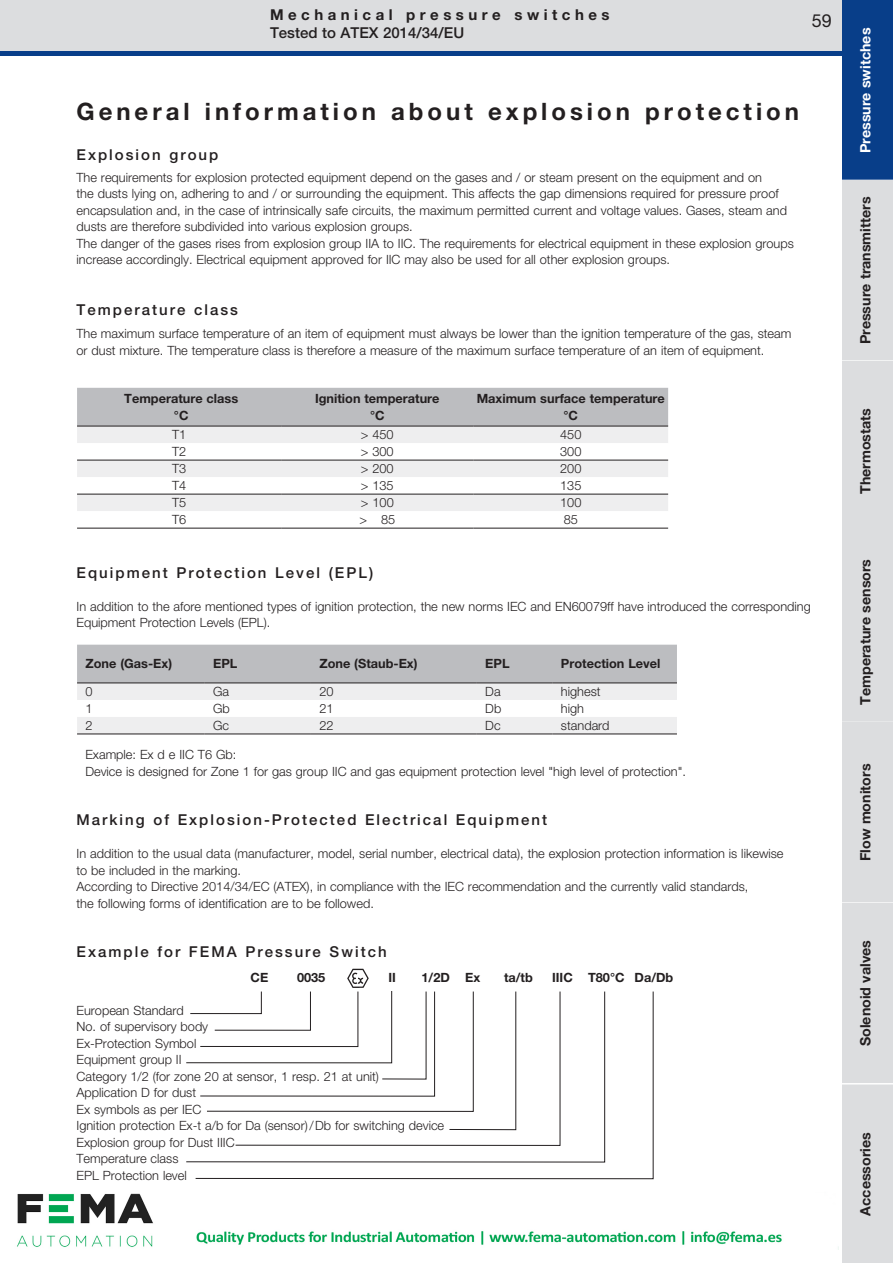
<style>
.page{position:relative;width:893px;height:1263px;background:#fff}
.page>*{position:absolute;margin:0;border:0;box-sizing:border-box;transform-origin:0 0}
.t1{font:700 24px "Helvetica Neue LT Pro";letter-spacing:.165em;color:#231f20}
.t2{font:18px "Helvetica Neue LT Pro";color:#231f20}
.t3{font:500 15px "Helvetica Neue LT Pro";letter-spacing:.135em;color:#231f20}
.t4{font:700 15px "Helvetica Neue LT Pro";letter-spacing:.3em;color:#231f20}
.t5{font:500 15px "Helvetica Neue LT Pro";color:#231f20}
.t6{font:700 14.25px "Helvetica Neue LT Pro";color:#231f20}
.t7{font:700 14.25px "Helvetica Neue LT Pro";color:#fff}
.t8{font:300 12.75px/16.5px "Helvetica Neue LT Pro";color:#231f20}
.t9{font:700 12.75px/16.5px "Helvetica Neue LT Pro";color:#231f20;text-align:center}
</style>
<div class="page">
<div style="left:0;top:0;width:842px;height:51px;background:#dcdddf"></div>
<hr style="left:0;top:51px;width:842px;height:4px;background:#083e89">
<div style="left:842px;top:1084px;width:51px;height:179px;background:#dcdddf"></div>
<div style="left:842px;top:0;width:51px;height:180px;background:#083e89"></div>
<div style="left:842px;top:180px;width:51px;height:181px;background:#dcdddf"></div>
<hr style="left:842px;top:360px;width:51px;height:2px;background:#fff">
<div style="left:842px;top:361px;width:51px;height:180px;background:#dcdddf"></div>
<div style="left:842px;top:542px;width:51px;height:180px;background:#dcdddf"></div>
<div style="left:842px;top:722px;width:51px;height:181px;background:#dcdddf"></div>
<hr style="left:842px;top:902px;width:51px;height:2px;background:#fff">
<div style="left:842px;top:903px;width:51px;height:180px;background:#dcdddf"></div>
<svg style="left:195px;top:991px;width:459px;height:188px"></svg>
<svg style="left:186px;top:991px;width:419px;height:172px"></svg>
<svg style="left:235px;top:991px;width:326px;height:155px"></svg>
<svg style="left:186px;top:991px;width:331px;height:139px"></svg>
<img style="left:348px;top:968px;width:21px;height:19px">
<div style="left:77px;top:388px;width:591px;height:38px;background:#bcbdc0"></div>
<div style="left:77px;top:427px;width:591px;height:16px;background:#eeeeef"></div>
<svg style="left:77px;top:459px;width:591px;height:69px;fill:#eeeeef"></svg>
<hr style="left:77px;top:426px;width:204px;height:1px;background:#231f20">
<hr style="left:281px;top:426px;width:192px;height:1px;background:#231f20">
<hr style="left:473px;top:426px;width:195px;height:1px;background:#231f20">
<hr style="left:77px;top:460px;width:204px;height:1px;background:#231f20">
<hr style="left:281px;top:460px;width:192px;height:1px;background:#231f20">
<hr style="left:473px;top:460px;width:195px;height:1px;background:#231f20">
<hr style="left:77px;top:494px;width:204px;height:1px;background:#231f20">
<hr style="left:281px;top:494px;width:192px;height:1px;background:#231f20">
<hr style="left:473px;top:494px;width:195px;height:1px;background:#231f20">
<hr style="left:77px;top:528px;width:204px;height:1px;background:#231f20">
<hr style="left:281px;top:528px;width:192px;height:1px;background:#231f20">
<hr style="left:473px;top:528px;width:195px;height:1px;background:#231f20">
<svg style="left:77px;top:645px;width:600px;height:89px"></svg>
<hr style="left:77px;top:682px;width:128px;height:1px;background:#231f20">
<hr style="left:205px;top:682px;width:106px;height:1px;background:#231f20">
<hr style="left:311px;top:682px;width:166px;height:1px;background:#231f20">
<hr style="left:477px;top:682px;width:75px;height:1px;background:#231f20">
<hr style="left:552px;top:682px;width:125px;height:1px;background:#231f20">
<hr style="left:77px;top:734px;width:128px;height:1px;background:#231f20">
<hr style="left:205px;top:734px;width:106px;height:1px;background:#231f20">
<hr style="left:311px;top:734px;width:166px;height:1px;background:#231f20">
<hr style="left:477px;top:734px;width:75px;height:1px;background:#231f20">
<hr style="left:552px;top:734px;width:125px;height:1px;background:#231f20">
<img style="left:17px;top:1193px;width:765px;height:54px">
<p class="t4" style="left:270px;top:5px;width:341px">Mechanical pressure switches</p>
<p class="t5" style="left:270px;top:24px;width:196px">Tested to ATEX 2014/34/EU</p>
<h2 class="t2" style="left:812px;top:10px;width:22px">59</h2>
<h1 class="t1" style="left:77px;top:96px;width:724px">General information about explosion protection</h1>
<p class="t3" style="left:77px;top:145px;width:143px">Explosion group</p>
<p class="t8" style="left:77px;top:168px;width:719px">The requirements for explosion protected equipment depend on the gases and / or steam present on the equipment and on<br>the dusts lying on, adhering to and / or surrounding the equipment. This affects the gap dimensions required for pressure proof encapsulation and, in the case of intrinsically safe circuits, the maximum permitted current and voltage values. Gases, steam and dusts are therefore subdivided into various explosion groups.<br>The danger of the gases rises from explosion group IIA to IIC. The requirements for electrical equipment in these explosion groups increase accordingly. Electrical equipment approved for IIC may also be used for all other explosion groups.</p>
<p class="t3" style="left:77px;top:301px;width:163px">Temperature class</p>
<p class="t8" style="left:77px;top:325px;width:716px">The maximum surface temperature of an item of equipment must always be lower than the ignition temperature of the gas, steam or dust mixture. The temperature class is therefore a measure of the maximum surface temperature of an item of equipment.</p>
<p class="t9" style="left:124px;top:390px;width:115px">Temperature class °C</p>
<p class="t9" style="left:315px;top:390px;width:126px">Ignition temperature °C</p>
<p class="t9" style="left:477px;top:390px;width:190px">Maximum surface temperature °C</p>
<p class="t8" style="left:172px;top:426px;width:16px">T1</p>
<p class="t8" style="left:361px;top:426px;width:34px">&gt; 450</p>
<p class="t8" style="left:560px;top:426px;width:23px">450</p>
<p class="t8" style="left:172px;top:443px;width:16px">T2</p>
<p class="t8" style="left:361px;top:443px;width:34px">&gt; 300</p>
<p class="t8" style="left:560px;top:443px;width:23px">300</p>
<p class="t8" style="left:172px;top:460px;width:16px">T3</p>
<p class="t8" style="left:361px;top:460px;width:34px">&gt; 200</p>
<p class="t8" style="left:560px;top:460px;width:23px">200</p>
<p class="t8" style="left:172px;top:477px;width:16px">T4</p>
<p class="t8" style="left:361px;top:477px;width:34px">&gt; 135</p>
<p class="t8" style="left:560px;top:477px;width:23px">135</p>
<p class="t8" style="left:172px;top:494px;width:16px">T5</p>
<p class="t8" style="left:361px;top:494px;width:34px">&gt; 100</p>
<p class="t8" style="left:560px;top:494px;width:23px">100</p>
<p class="t8" style="left:172px;top:511px;width:16px">T6</p>
<p class="t8" style="left:360px;top:511px;width:37px">&gt; 85</p>
<p class="t8" style="left:564px;top:511px;width:16px">85</p>
<p class="t3" style="left:77px;top:563px;width:298px">Equipment Protection Level (EPL)</p>
<p class="t8" style="left:77px;top:597px;width:736px">In addition to the afore mentioned types of ignition protection, the new norms IEC and EN60079ff have introduced the corresponding<br>Equipment Protection Levels (EPL).</p>
<p class="t9" style="left:86px;top:655px;width:88px">Zone (Gas-Ex)</p>
<p class="t9" style="left:213px;top:655px;width:26px">EPL</p>
<p class="t9" style="left:319px;top:655px;width:100px">Zone (Staub-Ex)</p>
<p class="t9" style="left:485px;top:655px;width:26px">EPL</p>
<p class="t9" style="left:561px;top:655px;width:101px">Protection Level</p>
<p class="t8" style="left:86px;top:683px;width:9px">0</p>
<p class="t8" style="left:213px;top:683px;width:18px">Ga</p>
<p class="t8" style="left:319px;top:683px;width:16px">20</p>
<p class="t8" style="left:485px;top:683px;width:17px">Da</p>
<p class="t8" style="left:561px;top:683px;width:41px">highest</p>
<p class="t8" style="left:86px;top:700px;width:9px">1</p>
<p class="t8" style="left:213px;top:700px;width:18px">Gb</p>
<p class="t8" style="left:319px;top:700px;width:16px">21</p>
<p class="t8" style="left:485px;top:700px;width:18px">Db</p>
<p class="t8" style="left:561px;top:700px;width:25px">high</p>
<p class="t8" style="left:86px;top:717px;width:9px">2</p>
<p class="t8" style="left:213px;top:717px;width:18px">Gc</p>
<p class="t8" style="left:319px;top:717px;width:16px">22</p>
<p class="t8" style="left:485px;top:717px;width:17px">Dc</p>
<p class="t8" style="left:561px;top:717px;width:50px">standard</p>
<p class="t8" style="left:85px;top:746px;width:602px">Example: Ex d e IIC T6 Gb:<br>Device is designed for Zone 1 for gas group IIC and gas equipment protection level "high level of protection".</p>
<p class="t3" style="left:77px;top:811px;width:472px">Marking of Explosion-Protected Electrical Equipment</p>
<p class="t8" style="left:77px;top:845px;width:708px">In addition to the usual data (manufacturer, model, serial number, electrical data), the explosion protection information is likewise to be included in the marking.<br>According to Directive 2014/34/EC (ATEX), in compliance with the IEC recommendation and the currently valid standards,<br>the following forms of identification are to be followed.</p>
<p class="t3" style="left:77px;top:943px;width:312px">Example for FEMA Pressure Switch</p>
<p class="t9" style="left:251px;top:969px;width:19px">CE</p>
<p class="t9" style="left:297px;top:969px;width:30px">0035</p>
<p class="t9" style="left:389px;top:969px;width:9px">II</p>
<p class="t9" style="left:422px;top:969px;width:60px">1/2D Ex</p>
<p class="t9" style="left:504px;top:969px;width:30px">ta/tb</p>
<p class="t9" style="left:552px;top:969px;width:123px">IIIC T80°C Da/Db</p>
<p class="t8" style="left:77px;top:1002px;width:369px">European Standard<br>No. of supervisory body<br>Ex-Protection Symbol<br>Equipment group II<br>Category 1/2 (for zone 20 at sensor, 1 resp. 21 at unit)<br>Application D for dust<br>Ex symbols as per IEC<br>Ignition protection Ex-t a/b for Da (sensor)/Db for switching device<br>Explosion group for Dust IIIC<br>Temperature class<br>EPL Protection level</p>
<p class="t7" style="left:856px;top:153px;width:127px;rotate:-90deg">Pressure switches</p>
<p class="t6" style="left:856px;top:344px;width:149px;rotate:-90deg">Pressure transmitters</p>
<p class="t6" style="left:856px;top:494px;width:88px;rotate:-90deg">Thermostats</p>
<p class="t6" style="left:856px;top:705px;width:147px;rotate:-90deg">Temperature sensors</p>
<p class="t6" style="left:856px;top:861px;width:99px;rotate:-90deg">Flow monitors</p>
<p class="t6" style="left:856px;top:1046px;width:108px;rotate:-90deg">Solenoid valves</p>
<p class="t6" style="left:856px;top:1215px;width:85px;rotate:-90deg">Accessories</p>
</div>
